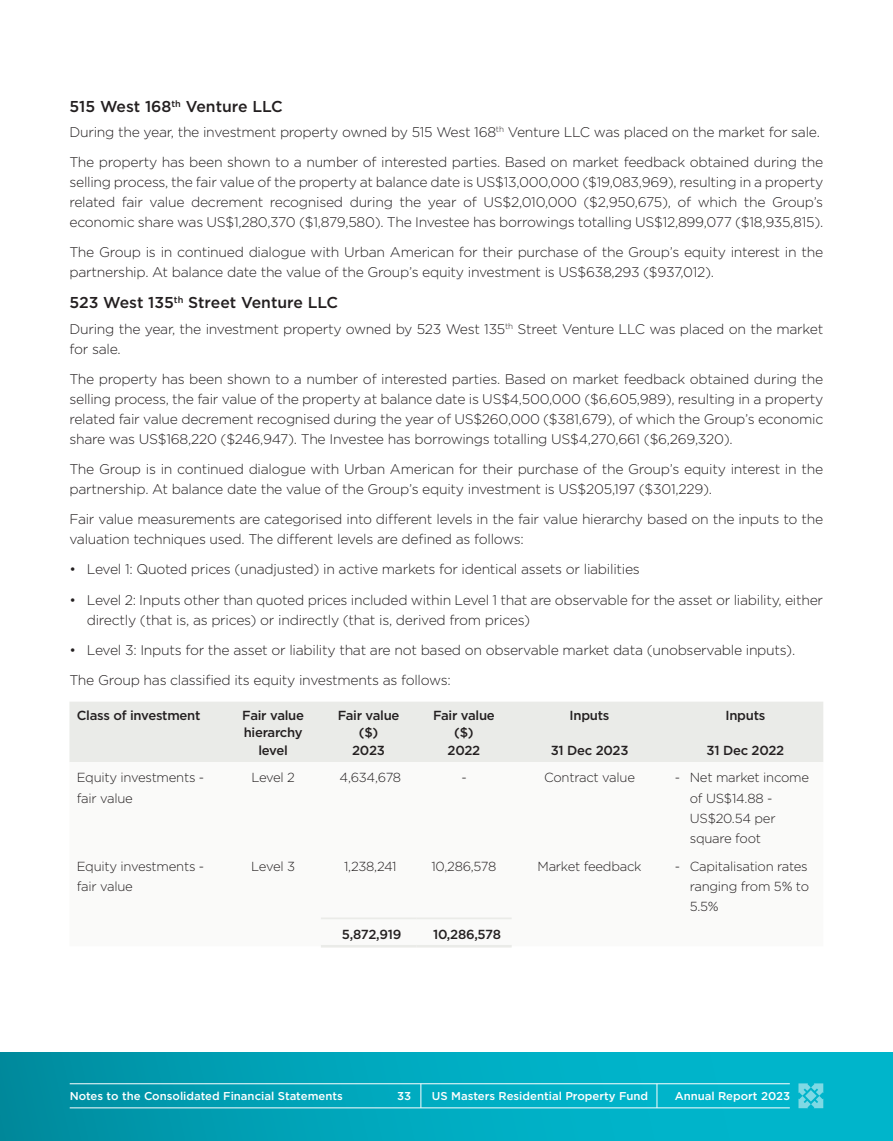
<style>
.page{position:relative;width:893px;height:1141px;background:#fff}
.page>*{position:absolute;margin:0;border:0;box-sizing:border-box;transform-origin:0 0}
._4_Sub_subhead__black{font:500 15.75px "Gotham";color:#231f20}
.Body_copy{font:300 14px/20.1px "Gotham";letter-spacing:-.02em;color:#231f20}
.Table_financial_body{font:300 13.12px/20.1px "Gotham";letter-spacing:-.02em;color:#231f20}
.Table_financial_heading{font:500 13.12px/17.5px "Gotham";letter-spacing:-.02em;color:#231f20;text-align:center}
.Table_financial_body-2{font:500 13.12px "Gotham";letter-spacing:-.02em;color:#231f20}
.t1{font:500 11.38px "Gotham";color:#fff}
</style>
<div class="page">
<div style="left:0;top:1053px;width:893px;height:88px;background:linear-gradient(to right,#0091a5,#00bed5)"></div>
<hr style="left:70px;top:1083px;width:720px;height:1px;background:#fff">
<svg style="left:657px;top:1084px;width:1px;height:23px"></svg>
<svg style="left:421px;top:1084px;width:1px;height:23px"></svg>
<hr style="left:70px;top:1107px;width:720px;height:1px;background:#fff">
<svg style="left:798px;top:1083px;width:25px;height:25px"></svg>
<div style="left:69px;top:702px;width:754px;height:60px;background:#eaebe8"></div>
<hr style="left:321px;top:917px;width:95px;height:2px;background:#eaebe8">
<hr style="left:416px;top:917px;width:96px;height:2px;background:#eaebe8">
<hr style="left:321px;top:945px;width:95px;height:3px;background:#eaebe8">
<hr style="left:416px;top:945px;width:96px;height:3px;background:#eaebe8">
<p class="_4_Sub_subhead__black" style="left:69px;top:96px;width:215px">515 West 168<sup>th</sup> Venture LLC</p>
<p class="Body_copy" style="left:69px;top:122px;width:752px">During the year, the investment property owned by 515 West 168<sup>th</sup> Venture LLC was placed on the market for sale.</p>
<p class="Body_copy" style="left:69px;top:152px;width:755px;text-align:justify">The property has been shown to a number of interested parties. Based on market feedback obtained during the selling process, the fair value of the property at balance date is US$13,000,000 ($19,083,969), resulting in a property related fair value decrement recognised during the year of US$2,010,000 ($2,950,675), of which the Group’s economic share was US$1,280,370 ($1,879,580). The Investee has borrowings totalling US$12,899,077 ($18,935,815).</p>
<p class="Body_copy" style="left:69px;top:242px;width:755px">The Group is in continued dialogue with Urban American for their purchase of the Group’s equity interest in the partnership. At balance date the value of the Group’s equity investment is US$638,293 ($937,012).</p>
<p class="_4_Sub_subhead__black" style="left:69px;top:293px;width:270px">523 West 135<sup>th</sup> Street Venture LLC</p>
<p class="Body_copy" style="left:69px;top:318px;width:755px">During the year, the investment property owned by 523 West 135<sup>th</sup> Street Venture LLC was placed on the market for sale.</p>
<p class="Body_copy" style="left:69px;top:368px;width:755px;text-align:justify">The property has been shown to a number of interested parties. Based on market feedback obtained during the selling process, the fair value of the property at balance date is US$4,500,000 ($6,605,989), resulting in a property related fair value decrement recognised during the year of US$260,000 ($381,679), of which the Group’s economic share was US$168,220 ($246,947). The Investee has borrowings totalling US$4,270,661 ($6,269,320).</p>
<p class="Body_copy" style="left:69px;top:459px;width:755px">The Group is in continued dialogue with Urban American for their purchase of the Group’s equity interest in the partnership. At balance date the value of the Group’s equity investment is US$205,197 ($301,229).</p>
<p class="Body_copy" style="left:69px;top:509px;width:755px">Fair value measurements are categorised into different levels in the fair value hierarchy based on the inputs to the valuation techniques used. The different levels are defined as follows:</p>
<p class="Body_copy" style="left:69px;top:559px;width:572px">• Level 1: Quoted prices (unadjusted) in active markets for identical assets or liabilities</p>
<p class="Body_copy" style="left:87px;top:589px;width:738px;text-indent:-17px">• Level 2: Inputs other than quoted prices included within Level 1 that are observable for the asset or liability, either directly (that is, as prices) or indirectly (that is, derived from prices)</p>
<p class="Body_copy" style="left:69px;top:639px;width:727px">• Level 3: Inputs for the asset or liability that are not based on observable market data (unobservable inputs).</p>
<p class="Body_copy" style="left:69px;top:669px;width:383px">The Group has classified its equity investments as follows:</p>
<p class="Table_financial_heading" style="left:77px;top:706px;width:125px">Class of investment</p>
<p class="Table_financial_heading" style="left:242px;top:706px;width:63px">Fair value hierarchy level</p>
<p class="Table_financial_heading" style="left:338px;top:706px;width:63px">Fair value ($)<br>2023</p>
<p class="Table_financial_heading" style="left:433px;top:706px;width:63px">Fair value ($)<br>2022</p>
<p class="Table_financial_heading" style="left:570px;top:706px;width:41px">Inputs</p>
<p class="Table_financial_heading" style="left:725px;top:706px;width:41px">Inputs</p>
<p class="Table_financial_heading" style="left:706px;top:741px;width:79px">31 Dec 2022</p>
<p class="Table_financial_heading" style="left:551px;top:741px;width:79px">31 Dec 2023</p>
<p class="Table_financial_body" style="left:77px;top:767px;width:129px">Equity investments - fair value</p>
<p class="Table_financial_body" style="left:251px;top:767px;width:45px">Level 2</p>
<p class="Table_financial_body" style="left:340px;top:767px;width:63px">4,634,678</p>
<p class="Table_financial_body" style="left:461px;top:767px;width:7px">-</p>
<p class="Table_financial_body" style="left:544px;top:767px;width:92px">Contract value</p>
<p class="Table_financial_body" style="left:690px;top:767px;width:121px;text-indent:-15px">- Net market income of US$14.88 -<br>US$20.54 per square foot</p>
<p class="Table_financial_body" style="left:77px;top:856px;width:129px">Equity investments - fair value</p>
<p class="Table_financial_body" style="left:251px;top:856px;width:45px">Level 3</p>
<p class="Table_financial_body" style="left:344px;top:856px;width:54px">1,238,241</p>
<p class="Table_financial_body" style="left:431px;top:856px;width:66px">10,286,578</p>
<p class="Table_financial_body" style="left:538px;top:856px;width:106px">Market feedback</p>
<p class="Table_financial_body" style="left:690px;top:856px;width:121px;text-align:justify;text-indent:-15px">- Capitalisation rates ranging from 5% to 5.5%</p>
<p class="Table_financial_body-2" style="left:342px;top:926px;width:61px">5,872,919</p>
<p class="Table_financial_body-2" style="left:433px;top:926px;width:69px">10,286,578</p>
<p class="t1" style="left:70px;top:1088px;width:275px">Notes to the Consolidated Financial Statements</p>
<p class="t1" style="left:397px;top:1088px;width:16px">33</p>
<p class="t1" style="left:432px;top:1088px;width:218px">US Masters Residential Property Fund</p>
<p class="t1" style="left:675px;top:1088px;width:117px">Annual Report 2023</p>
</div>
